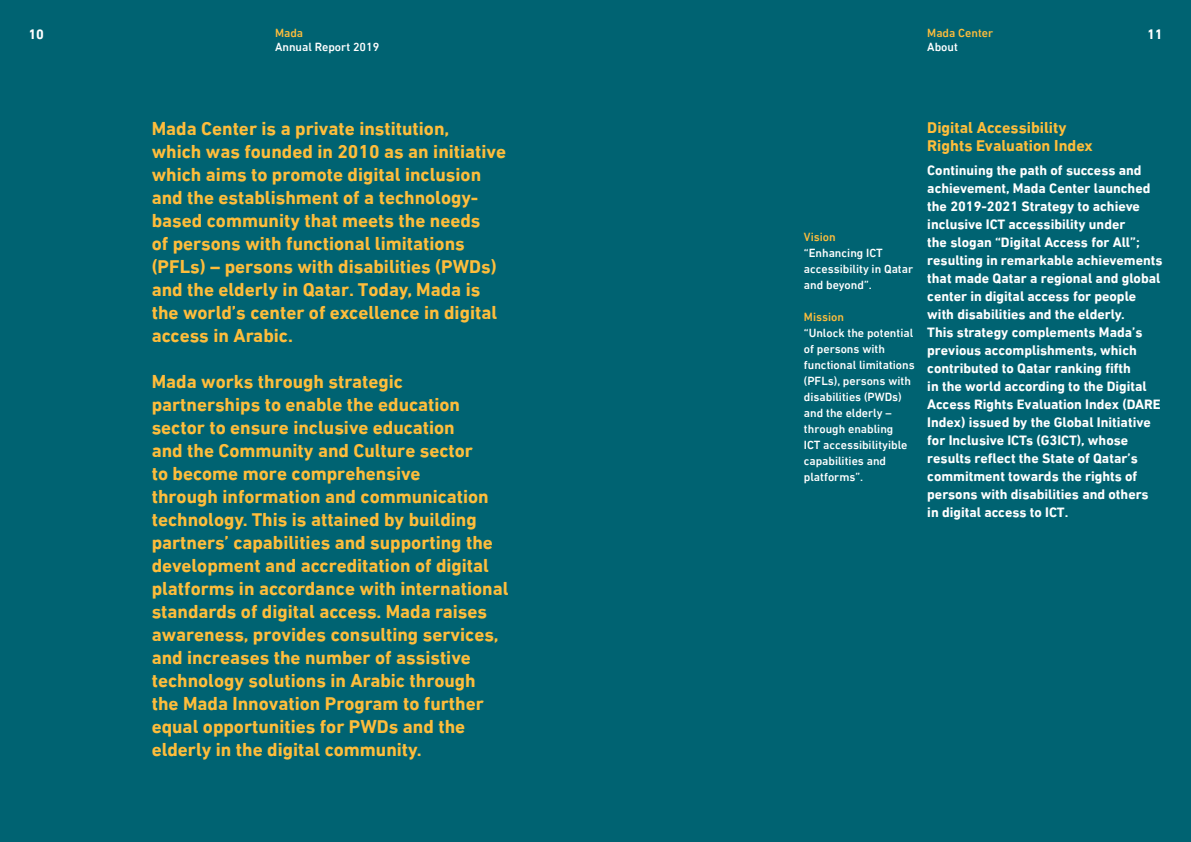
<style>
.page{position:relative;width:1191px;height:842px;background:#006372}
.page>*{position:absolute;margin:0;border:0;box-sizing:border-box;transform-origin:0 0}
.t1{font:700 19px/23px "DIN Next LT Arabic";color:#febd3b}
.t2{font:700 16px/18px "DIN Next LT Arabic";color:#febd3b}
.t3{font:700 14px/18px "DIN Next LT Arabic";color:#fff}
.t4{font:500 12px/16px "DIN Next LT Arabic";color:#fff}
.t5{font:500 12px "DIN Next LT Arabic";color:#febd3b}
</style>
<div class="page">
<p class="t5" style="left:927px;top:26px;width:67px">Mada Center</p>
<p class="t4" style="left:927px;top:39px;width:32px">About</p>
<p class="t3" style="left:28px;top:25px;width:17px">10</p>
<p class="t5" style="left:275px;top:26px;width:30px">Mada</p>
<p class="t3" style="left:1147px;top:25px;width:17px">11</p>
<p class="t4" style="left:275px;top:39px;width:106px">Annual Report 2019</p>
<p class="t1" style="left:152px;top:117px;width:356px">Mada Center is a private institution,<br>which was founded in 2010 as an initiative which aims to promote digital inclusion and the establishment of a technology&shy;based community that meets the needs<br>of persons with functional limitations (PFLs) – persons with disabilities (PWDs) and the elderly in Qatar. Today, Mada is the world’s center of excellence in digital access in Arabic.</p>
<p class="t1" style="left:152px;top:370px;width:358px">Mada works through strategic partnerships to enable the education sector to ensure inclusive education<br>and the Community and Culture sector<br>to become more comprehensive<br>through information and communication technology. This is attained by building partners’ capabilities and supporting the development and accreditation of digital platforms in accordance with international standards of digital access. Mada raises awareness, provides consulting services, and increases the number of assistive technology solutions in Arabic through<br>the Mada Innovation Program to further equal opportunities for PWDs and the elderly in the digital community.</p>
<p class="t5" style="left:804px;top:230px;width:33px">Vision</p>
<p class="t4" style="left:804px;top:245px;width:111px">“Enhancing ICT accessibility in Qatar and beyond”.</p>
<p class="t5" style="left:804px;top:310px;width:42px">Mission</p>
<p class="t4" style="left:804px;top:325px;width:112px">“Unlock the potential of persons with functional limitations (PFLs), persons with disabilities (PWDs) and the elderly – through enabling<br>ICT accessibilityible capabilities and platforms”.</p>
<p class="t2" style="left:927px;top:118px;width:167px">Digital Accessibility<br>Rights Evaluation Index</p>
<p class="t3" style="left:927px;top:161px;width:237px">Continuing the path of success and achievement, Mada Center launched the 2019-2021 Strategy to achieve inclusive ICT accessibility under<br>the slogan “Digital Access for All”; resulting in remarkable achievements that made Qatar a regional and global center in digital access for people with disabilities and the elderly.<br>This strategy complements Mada’s previous accomplishments, which contributed to Qatar ranking fifth<br>in the world according to the Digital Access Rights Evaluation Index (DARE Index) issued by the Global Initiative for Inclusive ICTs (G3ICT), whose results reflect the State of Qatar’s commitment towards the rights of persons with disabilities and others in digital access to ICT.</p>
</div>
